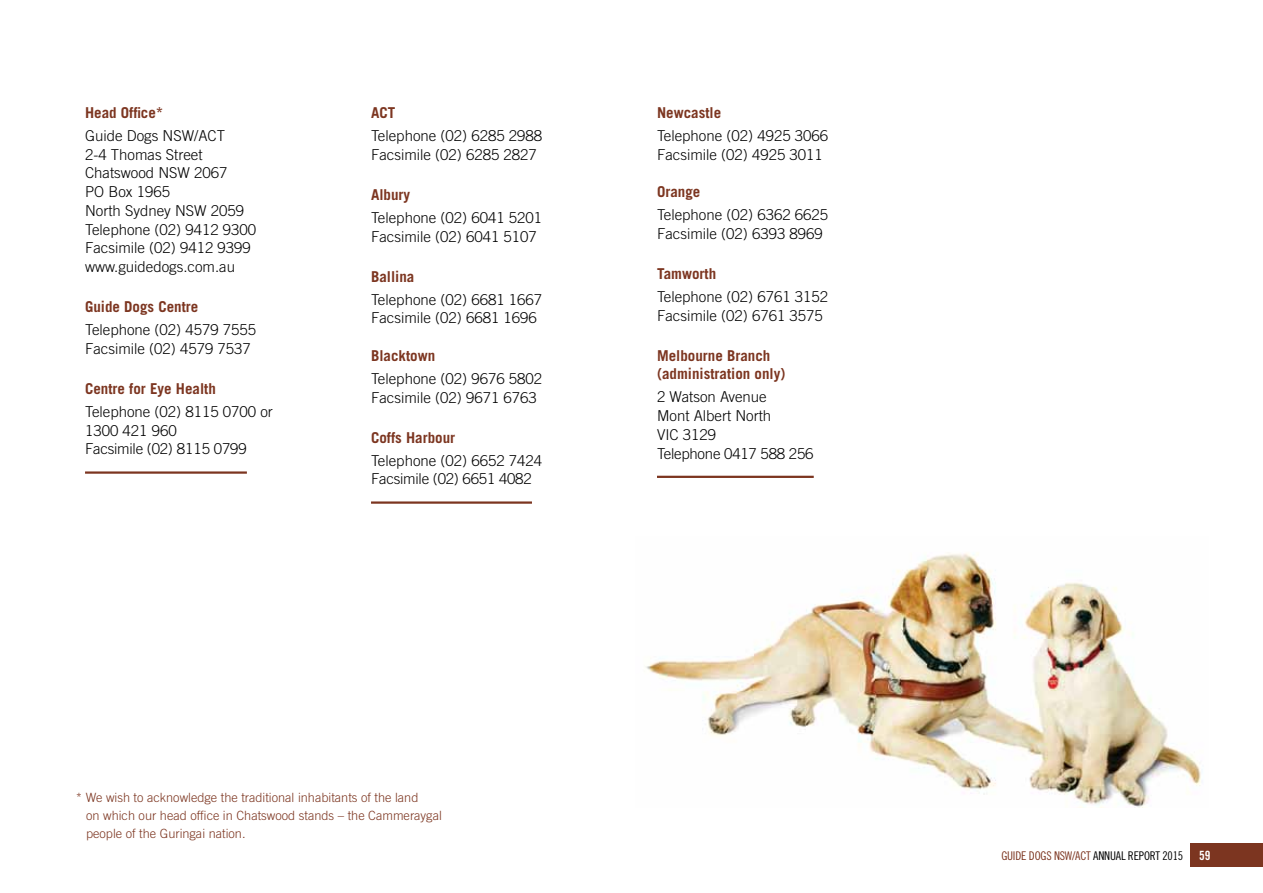
<style>
.page{position:relative;width:1263px;height:893px;background:#fff}
.page>*{position:absolute;margin:0;border:0;box-sizing:border-box;transform-origin:0 0}
.t1{font:300 15px/18.8px "Trade Gothic";color:#000}
.t2{font:700 15px/18.8px "Trade Gothic";color:#7c3520}
.t3{font:300 12.75px/18px "Trade Gothic";color:#7c3520}
.t4{font:12.75px "Trade Gothic Bold Cond Twenty";color:#fff}
.t5{font:12px "Trade Gothic Cond Eighteen";letter-spacing:-.015em;color:#7c3520}
.s1{color:#000}
</style>
<div class="page">
<div style="left:1191px;top:843px;width:72px;height:23px;background:#7c3520"></div>
<hr style="left:85px;top:471px;width:162px;height:3px;background:#7c3520">
<hr style="left:371px;top:501px;width:161px;height:3px;background:#7c3520">
<hr style="left:657px;top:476px;width:157px;height:2px;background:#7c3520">
<img style="left:645px;top:553px;width:556px;height:255px">
<p class="t2" style="left:85px;top:103px;width:80px">Head Office*</p>
<p class="t1" style="left:85px;top:126px;width:173px">Guide Dogs NSW/ACT<br>2-4 Thomas Street<br>Chatswood NSW 2067<br>PO Box 1965<br>North Sydney NSW 2059<br>Telephone (02) 9412 9300<br>Facsimile (02) 9412 9399 www.guidedogs.com.au</p>
<p class="t2" style="left:85px;top:297px;width:115px">Guide Dogs Centre</p>
<p class="t1" style="left:85px;top:320px;width:173px">Telephone (02) 4579 7555<br>Facsimile (02) 4579 7537</p>
<p class="t2" style="left:85px;top:379px;width:132px">Centre for Eye Health</p>
<p class="t1" style="left:85px;top:402px;width:189px">Telephone (02) 8115 0700 or<br>1300 421 960<br>Facsimile (02) 8115 0799</p>
<p class="t2" style="left:371px;top:103px;width:26px">ACT</p>
<p class="t1" style="left:371px;top:126px;width:173px">Telephone (02) 6285 2988<br>Facsimile (02) 6285 2827</p>
<p class="t2" style="left:371px;top:185px;width:41px">Albury</p>
<p class="t1" style="left:371px;top:208px;width:173px">Telephone (02) 6041 5201<br>Facsimile (02) 6041 5107</p>
<p class="t2" style="left:371px;top:267px;width:45px">Ballina</p>
<p class="t1" style="left:371px;top:290px;width:173px">Telephone (02) 6681 1667<br>Facsimile (02) 6681 1696</p>
<p class="t2" style="left:371px;top:346px;width:66px">Blacktown</p>
<p class="t1" style="left:371px;top:369px;width:173px">Telephone (02) 9676 5802<br>Facsimile (02) 9671 6763</p>
<p class="t2" style="left:371px;top:428px;width:86px">Coffs Harbour</p>
<p class="t1" style="left:371px;top:451px;width:173px">Telephone (02) 6652 7424<br>Facsimile (02) 6651 4082</p>
<p class="t2" style="left:657px;top:103px;width:66px">Newcastle</p>
<p class="t1" style="left:657px;top:126px;width:173px">Telephone (02) 4925 3066<br>Facsimile (02) 4925 3011</p>
<p class="t2" style="left:657px;top:182px;width:45px">Orange</p>
<p class="t1" style="left:657px;top:205px;width:173px">Telephone (02) 6362 6625<br>Facsimile (02) 6393 8969</p>
<p class="t2" style="left:657px;top:264px;width:61px">Tamworth</p>
<p class="t1" style="left:657px;top:287px;width:173px">Telephone (02) 6761 3152<br>Facsimile (02) 6761 3575</p>
<p class="t2" style="left:657px;top:346px;width:130px">Melbourne Branch (administration only)</p>
<p class="t1" style="left:657px;top:387px;width:158px">2 Watson Avenue<br>Mont Albert North<br>VIC 3129<br>Telephone 0417 588 256</p>
<p class="t3" style="left:86px;top:788px;width:357px;text-indent:-10px">* We wish to acknowledge the traditional inhabitants of the land<br>on which our head office in Chatswood stands – the Cammeraygal people of the Guringai nation.</p>
<p class="t5" style="left:1001px;top:848px;width:183px">GUIDE DOGS NSW/ACT <span class="s1">ANNUAL REPORT 2015</span></p>
<p class="t4" style="left:1199px;top:848px;width:13px">59</p>
</div>
